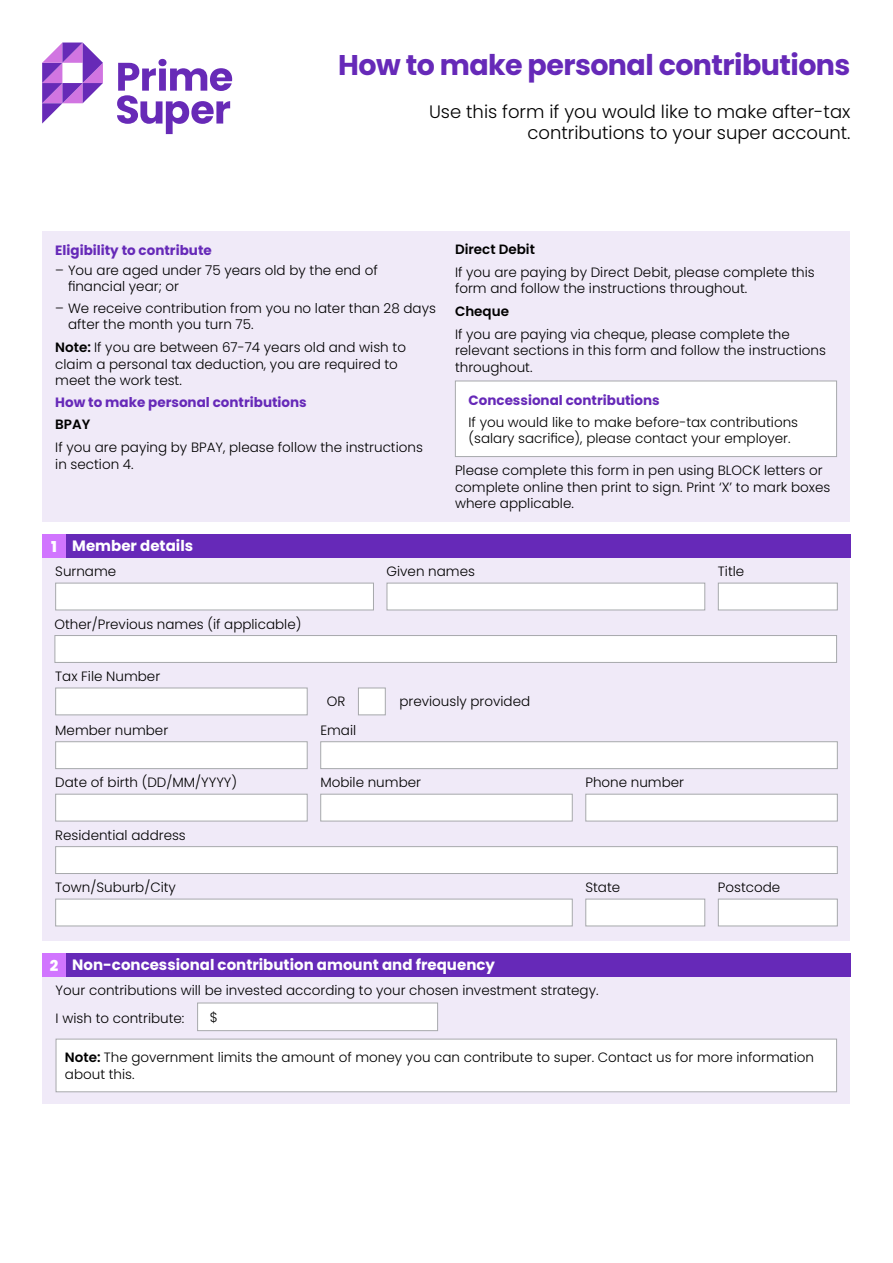
<style>
.page{position:relative;width:893px;height:1263px;background:#fff}
.page>*{position:absolute;margin:0;border:0;box-sizing:border-box;transform-origin:0 0}
.A_head{font:700 28.5px "Poppins";letter-spacing:-.02em;color:#6629b8}
.A_intro{font:300 18px/21.8px "Poppins";color:#000;text-align:right}
.A_subhead{font:700 15px "Poppins";color:#fff}
.A_subhead-2{font:800 15px "Poppins";color:#fff}
.A_body{font:300 13.5px/16.5px "Poppins";color:#000}
.A_bullet{font:300 13.5px/16.5px "Poppins";color:#000}
.A_body-2{font:700 13.5px "Poppins";color:#6629b8}
.B_subhead{font:700 13.5px "Poppins";color:#6629b8}
.A_body-3{font:600 13.5px "Poppins";color:#000}
.s1{font-weight:600}
</style>
<div class="page">
<div style="left:43px;top:231px;width:807px;height:291px;background:#f0eaf8"></div>
<div style="left:455px;top:381px;width:382px;height:76px;background:#fff"></div>
<div style="left:455px;top:381px;width:382px;height:76px;border:1px solid #a7a9ac"></div>
<svg style="left:42px;top:43px;width:61px;height:81px"></svg>
<svg style="left:117px;top:59px;width:115px;height:75px"></svg>
<div style="left:43px;top:558px;width:807px;height:382px;background:#f0eaf8"></div>
<div style="left:55px;top:583px;width:319px;height:27px;background:#fff;border:1px solid #a7a9ac"></div>
<div style="left:387px;top:583px;width:318px;height:27px;background:#fff;border:1px solid #a7a9ac"></div>
<div style="left:55px;top:846px;width:783px;height:28px;background:#fff;border:1px solid #a7a9ac"></div>
<div style="left:55px;top:899px;width:518px;height:27px;background:#fff;border:1px solid #a7a9ac"></div>
<div style="left:55px;top:741px;width:253px;height:28px;background:#fff;border:1px solid #a7a9ac"></div>
<div style="left:55px;top:688px;width:253px;height:27px;background:#fff;border:1px solid #a7a9ac"></div>
<div style="left:358px;top:688px;width:28px;height:27px;background:#fff;border:1px solid #a7a9ac"></div>
<div style="left:320px;top:741px;width:518px;height:28px;background:#fff;border:1px solid #a7a9ac"></div>
<div style="left:55px;top:794px;width:253px;height:27px;background:#fff;border:1px solid #a7a9ac"></div>
<div style="left:320px;top:794px;width:253px;height:27px;background:#fff;border:1px solid #a7a9ac"></div>
<div style="left:585px;top:794px;width:253px;height:27px;background:#fff;border:1px solid #a7a9ac"></div>
<div style="left:585px;top:899px;width:120px;height:27px;background:#fff;border:1px solid #a7a9ac"></div>
<div style="left:718px;top:899px;width:120px;height:27px;background:#fff;border:1px solid #a7a9ac"></div>
<div style="left:718px;top:583px;width:120px;height:27px;background:#fff;border:1px solid #a7a9ac"></div>
<div style="left:43px;top:534px;width:23px;height:24px;background:#d175ff"></div>
<div style="left:66px;top:534px;width:784px;height:24px;background:#6629b8"></div>
<div style="left:43px;top:977px;width:807px;height:127px;background:#f0eaf8"></div>
<div style="left:43px;top:953px;width:23px;height:24px;background:#d175ff"></div>
<div style="left:66px;top:953px;width:784px;height:24px;background:#6629b8"></div>
<div style="left:197px;top:1003px;width:241px;height:28px;background:#fff;border:1px solid #a7a9ac"></div>
<div style="left:56px;top:1039px;width:781px;height:53px;background:#fff"></div>
<div style="left:56px;top:1039px;width:781px;height:53px;border:1px solid #a7a9ac"></div>
<div style="left:55px;top:635px;width:782px;height:28px;background:#fff;border:1px solid #a7a9ac"></div>
<h1 class="A_head" style="left:338px;top:49px;width:514px">How to make personal contributions</h1>
<h2 class="A_intro" style="left:429px;top:100px;width:423px">Use this form if you would like to make after-tax contributions to your super account.</h2>
<h4 class="B_subhead" style="left:55px;top:242px;width:158px">Eligibility to contribute</h4>
<p class="A_bullet" style="left:68px;top:262px;width:311px;text-indent:-13px">– You are aged under 75 years old by the end of financial year; or</p>
<p class="A_bullet" style="left:68px;top:300px;width:369px;text-indent:-13px">– We receive contribution from you no later than 28 days after the month you turn 75.</p>
<p class="A_body" style="left:55px;top:339px;width:352px"><span class="s1">Note:</span> If you are between 67-74 years old and wish to claim a personal tax deduction, you are required to meet the work test.</p>
<p class="A_body-2" style="left:55px;top:395px;width:253px">How to make personal contributions</p>
<p class="A_body-3" style="left:55px;top:417px;width:37px">BPAY</p>
<p class="A_body" style="left:55px;top:439px;width:369px">If you are paying by BPAY, please follow the instructions in section 4.</p>
<h3 class="A_subhead-2" style="left:51px;top:538px;width:7px">1</h3>
<h3 class="A_subhead" style="left:72px;top:537px;width:122px">Member details</h3>
<p class="A_body-3" style="left:455px;top:241px;width:81px">Direct Debit</p>
<p class="A_body" style="left:455px;top:264px;width:361px">If you are paying by Direct Debit, please complete this form and follow the instructions throughout.</p>
<p class="A_body-3" style="left:455px;top:303px;width:56px">Cheque</p>
<p class="A_body" style="left:455px;top:326px;width:372px">If you are paying via cheque, please complete the relevant sections in this form and follow the instructions throughout.</p>
<p class="A_body-2" style="left:468px;top:392px;width:193px">Concessional contributions</p>
<p class="A_body" style="left:468px;top:414px;width:331px">If you would like to make before-tax contributions (salary sacrifice), please contact your employer.</p>
<p class="A_body" style="left:455px;top:462px;width:377px">Please complete this form in pen using BLOCK letters or complete online then print to sign. Print ‘X’ to mark boxes where applicable.</p>
<p class="A_body" style="left:55px;top:563px;width:63px">Surname</p>
<p class="A_body" style="left:387px;top:563px;width:90px">Given names</p>
<p class="A_body" style="left:55px;top:616px;width:248px">Other/Previous names (if applicable)</p>
<p class="A_body" style="left:55px;top:668px;width:106px">Tax File Number</p>
<p class="A_body" style="left:55px;top:722px;width:114px">Member number</p>
<p class="A_body" style="left:327px;top:693px;width:20px">OR</p>
<p class="A_body" style="left:399px;top:693px;width:132px">previously provided</p>
<p class="A_body" style="left:320px;top:722px;width:37px">Email</p>
<p class="A_body" style="left:55px;top:774px;width:183px">Date of birth (DD/MM/YYYY)</p>
<p class="A_body" style="left:320px;top:774px;width:102px">Mobile number</p>
<p class="A_body" style="left:585px;top:774px;width:100px">Phone number</p>
<p class="A_body" style="left:718px;top:563px;width:28px">Title</p>
<p class="A_body" style="left:55px;top:827px;width:132px">Residential address</p>
<p class="A_body" style="left:55px;top:879px;width:122px">Town/Suburb/City</p>
<p class="A_body" style="left:585px;top:879px;width:36px">State</p>
<p class="A_body" style="left:718px;top:879px;width:64px">Postcode</p>
<h3 class="A_subhead-2" style="left:50px;top:956px;width:10px">2</h3>
<h3 class="A_subhead" style="left:72px;top:956px;width:424px">Non-concessional contribution amount and frequency</h3>
<p class="A_body" style="left:56px;top:982px;width:544px">Your contributions will be invested according to your chosen investment strategy.</p>
<p class="A_body" style="left:56px;top:1010px;width:130px">I wish to contribute:</p>
<p class="A_body" style="left:210px;top:1009px;width:10px">$</p>
<p class="A_body" style="left:65px;top:1049px;width:751px"><span class="s1">Note:</span> The government limits the amount of money you can contribute to super. Contact us for more information about this.</p>
</div>
